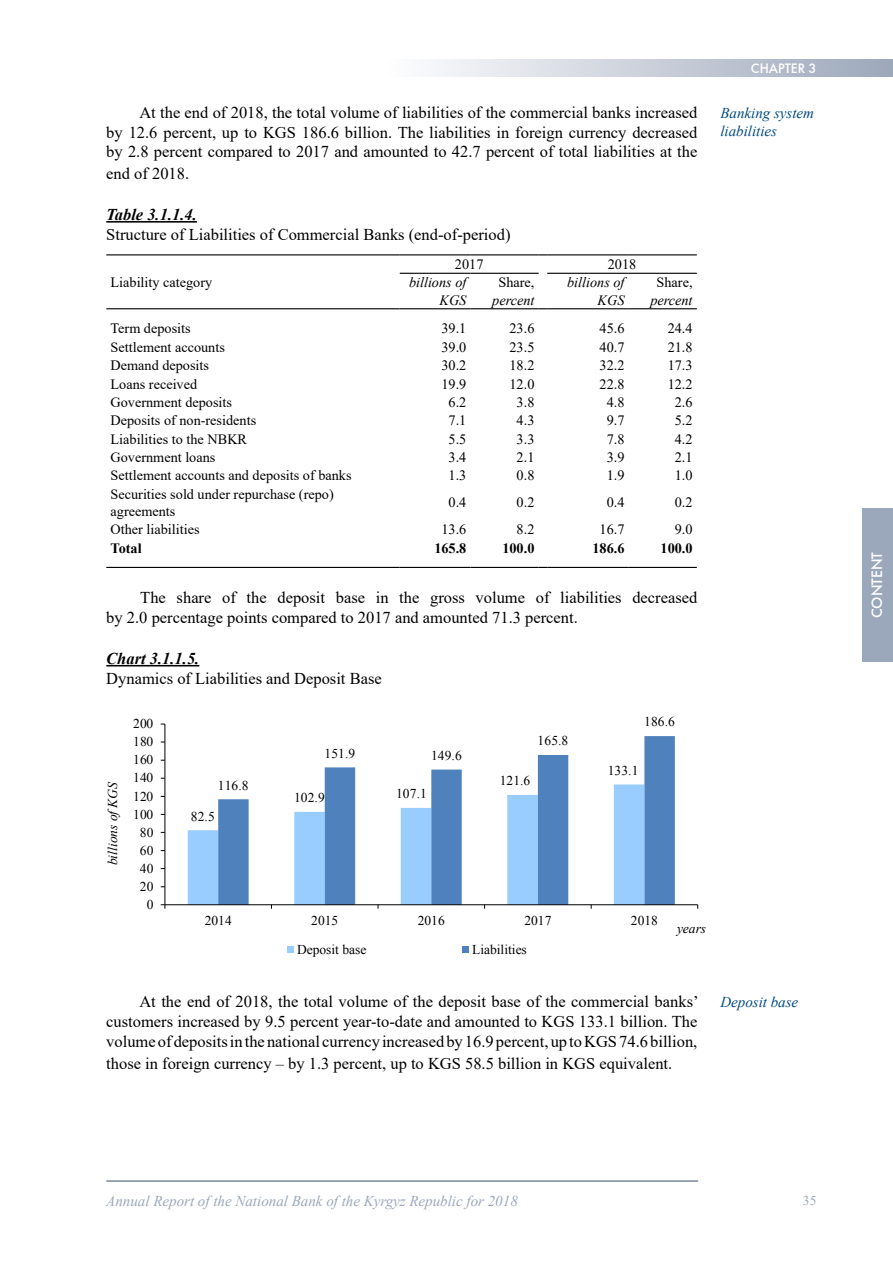
<style>
.page{position:relative;width:893px;height:1263px;background:#fff}
.page>*{position:absolute;margin:0;border:0;box-sizing:border-box;transform-origin:0 0}
.Основной_текст{font:16.5px/19.8px "Times New Roman";color:#000;text-align:justify}
.График_Таблица_2{font:16.5px "Times New Roman";color:#000}
.График_Таблица{font:italic 700 16.5px "Times New Roman";color:#000}
.t1{font:italic 15px "Times New Roman";color:#9ba7ba}
.Сноски_по_бокам_left{font:italic 15px/18px "Times New Roman";color:#00497f}
.t2{font:15px "KS Futuris";color:#fff}
.t3{font:14.25px/17.1px "Times New Roman";color:#000}
.t4{font:italic 14.25px/17.1px "Times New Roman";color:#000;text-align:right}
.t5{font:700 14.25px "Times New Roman";color:#000}
.t6{font:13.5px "Times New Roman";letter-spacing:.005em;color:#000}
.t7{font:italic 13.5px "Times New Roman";color:#000}
.t8{font:13.5px "KS Futuris";color:#fff}
.t9{font:13.5px "Times New Roman";color:#9ba7ba}
</style>
<div class="page">
<div style="left:380px;top:60px;width:513px;height:17px;background:linear-gradient(to right,#fffeff,#9ca7ba)"></div>
<hr style="left:106px;top:1181px;width:592px;height:1px;background:#3c4b65">
<div style="left:862px;top:508px;width:31px;height:154px;background:#9ba7ba"></div>
<hr style="left:106px;top:221px;width:91px;height:2px;background:#000">
<hr style="left:106px;top:665px;width:93px;height:1px;background:#000">
<svg style="left:106px;top:255px;width:591px;height:312px"></svg>
<hr style="left:400px;top:273px;width:71px;height:1px;background:#000">
<hr style="left:471px;top:273px;width:68px;height:1px;background:#000">
<hr style="left:547px;top:273px;width:82px;height:1px;background:#000">
<hr style="left:629px;top:273px;width:68px;height:1px;background:#000">
<hr style="left:106px;top:308px;width:294px;height:1px;background:#000">
<hr style="left:400px;top:308px;width:71px;height:1px;background:#000">
<hr style="left:471px;top:308px;width:68px;height:1px;background:#000">
<hr style="left:547px;top:308px;width:82px;height:1px;background:#000">
<hr style="left:629px;top:308px;width:68px;height:1px;background:#000">
<hr style="left:106px;top:567px;width:294px;height:1px;background:#000">
<hr style="left:400px;top:567px;width:71px;height:1px;background:#000">
<hr style="left:471px;top:567px;width:68px;height:1px;background:#000">
<hr style="left:547px;top:567px;width:82px;height:1px;background:#000">
<hr style="left:629px;top:567px;width:68px;height:1px;background:#000">
<hr style="left:106px;top:254px;width:294px;height:1px;background:#000">
<hr style="left:400px;top:254px;width:71px;height:1px;background:#000">
<hr style="left:471px;top:254px;width:68px;height:1px;background:#000">
<hr style="left:547px;top:254px;width:82px;height:1px;background:#000">
<hr style="left:629px;top:254px;width:68px;height:1px;background:#000">
<div style="left:188px;top:830px;width:30px;height:74px;background:#9cf"></div>
<svg style="left:218px;top:736px;width:457px;height:168px"></svg>
<hr style="left:165px;top:724px;width:1px;height:181px;background:#000">
<hr style="left:165px;top:904px;width:533px;height:1px;background:#000">
<svg style="left:161px;top:904px;width:5px;height:5px"></svg>
<div style="left:287px;top:946px;width:7px;height:7px;background:#9cf"></div>
<div style="left:463px;top:946px;width:6px;height:7px;background:#4f81bd"></div>
<p class="Основной_текст" style="left:106px;top:102px;width:593px;text-indent:33px">At the end of 2018, the total volume of liabilities of the commercial banks increased by 12.6 percent, up to KGS 186.6 billion. The liabilities in foreign currency decreased by 2.8 percent compared to 2017 and amounted to 42.7 percent of total liabilities at the</p>
<p class="Основной_текст" style="left:106px;top:163px;width:84px">end of 2018.</p>
<p class="График_Таблица" style="left:106px;top:203px;width:92px">Table 3.1.1.4.</p>
<p class="График_Таблица_2" style="left:106px;top:223px;width:406px">Structure of Liabilities of Commercial Banks (end-of-period)</p>
<p class="t3" style="left:111px;top:273px;width:103px">Liability category</p>
<p class="t3" style="left:455px;top:255px;width:30px">2017</p>
<p class="t3" style="left:608px;top:255px;width:30px">2018</p>
<p class="t4" style="left:409px;top:274px;width:59px">billions of<br>KGS</p>
<p class="t3" style="left:498px;top:274px;width:38px">Share,</p>
<p class="t4" style="left:567px;top:274px;width:59px">billions of<br>KGS</p>
<p class="t3" style="left:657px;top:274px;width:38px">Share,</p>
<p class="t4" style="left:492px;top:291px;width:44px">percent</p>
<p class="t4" style="left:650px;top:291px;width:44px">percent</p>
<p class="t3" style="left:111px;top:320px;width:82px">Term deposits</p>
<p class="t3" style="left:441px;top:320px;width:26px">39.1</p>
<p class="t3" style="left:509px;top:320px;width:26px">23.6</p>
<p class="t3" style="left:600px;top:320px;width:26px">45.6</p>
<p class="t3" style="left:668px;top:320px;width:26px">24.4</p>
<p class="t3" style="left:111px;top:338px;width:116px">Settlement accounts</p>
<p class="t3" style="left:441px;top:338px;width:26px">39.0</p>
<p class="t3" style="left:509px;top:338px;width:26px">23.5</p>
<p class="t3" style="left:600px;top:338px;width:26px">40.7</p>
<p class="t3" style="left:668px;top:338px;width:26px">21.8</p>
<p class="t3" style="left:111px;top:356px;width:100px">Demand deposits</p>
<p class="t3" style="left:441px;top:356px;width:26px">30.2</p>
<p class="t3" style="left:509px;top:356px;width:26px">18.2</p>
<p class="t3" style="left:600px;top:356px;width:26px">32.2</p>
<p class="t3" style="left:668px;top:356px;width:26px">17.3</p>
<p class="t3" style="left:111px;top:375px;width:88px">Loans received</p>
<p class="t3" style="left:441px;top:375px;width:26px">19.9</p>
<p class="t3" style="left:509px;top:375px;width:26px">12.0</p>
<p class="t3" style="left:600px;top:375px;width:26px">22.8</p>
<p class="t3" style="left:668px;top:375px;width:26px">12.2</p>
<p class="t3" style="left:111px;top:393px;width:123px">Government deposits</p>
<p class="t3" style="left:449px;top:393px;width:19px">6.2</p>
<p class="t3" style="left:517px;top:393px;width:19px">3.8</p>
<p class="t3" style="left:607px;top:393px;width:19px">4.8</p>
<p class="t3" style="left:675px;top:393px;width:19px">2.6</p>
<p class="t3" style="left:111px;top:411px;width:147px">Deposits of non-residents</p>
<p class="t3" style="left:449px;top:411px;width:19px">7.1</p>
<p class="t3" style="left:517px;top:411px;width:19px">4.3</p>
<p class="t3" style="left:607px;top:411px;width:19px">9.7</p>
<p class="t3" style="left:675px;top:411px;width:19px">5.2</p>
<p class="t3" style="left:111px;top:430px;width:138px">Liabilities to the NBKR</p>
<p class="t3" style="left:449px;top:430px;width:19px">5.5</p>
<p class="t3" style="left:517px;top:430px;width:19px">3.3</p>
<p class="t3" style="left:607px;top:430px;width:19px">7.8</p>
<p class="t3" style="left:675px;top:430px;width:19px">4.2</p>
<p class="t3" style="left:111px;top:448px;width:106px">Government loans</p>
<p class="t3" style="left:449px;top:448px;width:19px">3.4</p>
<p class="t3" style="left:517px;top:448px;width:19px">2.1</p>
<p class="t3" style="left:607px;top:448px;width:19px">3.9</p>
<p class="t3" style="left:675px;top:448px;width:19px">2.1</p>
<p class="t3" style="left:111px;top:467px;width:243px">Settlement accounts and deposits of banks</p>
<p class="t3" style="left:449px;top:467px;width:19px">1.3</p>
<p class="t3" style="left:517px;top:467px;width:19px">0.8</p>
<p class="t3" style="left:607px;top:467px;width:19px">1.9</p>
<p class="t3" style="left:675px;top:467px;width:19px">1.0</p>
<p class="t3" style="left:111px;top:485px;width:225px">Securities sold under repurchase (repo) agreements</p>
<p class="t3" style="left:449px;top:494px;width:19px">0.4</p>
<p class="t3" style="left:517px;top:494px;width:19px">0.2</p>
<p class="t3" style="left:607px;top:494px;width:19px">0.4</p>
<p class="t3" style="left:675px;top:494px;width:19px">0.2</p>
<p class="t3" style="left:111px;top:520px;width:91px">Other liabilities</p>
<p class="t3" style="left:441px;top:520px;width:26px">13.6</p>
<p class="t3" style="left:517px;top:520px;width:19px">8.2</p>
<p class="t3" style="left:600px;top:520px;width:26px">16.7</p>
<p class="t3" style="left:675px;top:520px;width:19px">9.0</p>
<p class="t5" style="left:111px;top:537px;width:33px">Total</p>
<p class="t5" style="left:434px;top:537px;width:34px">165.8</p>
<p class="t5" style="left:502px;top:537px;width:34px">100.0</p>
<p class="t5" style="left:592px;top:537px;width:34px">186.6</p>
<p class="t5" style="left:660px;top:537px;width:34px">100.0</p>
<p class="Основной_текст" style="left:106px;top:587px;width:593px;text-indent:34px">The share of the deposit base in the gross volume of liabilities decreased by 2.0 percentage points compared to 2017 and amounted 71.3 percent.</p>
<p class="График_Таблица" style="left:106px;top:647px;width:95px">Chart 3.1.1.5.</p>
<p class="График_Таблица_2" style="left:106px;top:666px;width:277px">Dynamics of Liabilities and Deposit Base</p>
<p class="t7" style="left:103px;top:865px;width:85px;rotate:-90deg">billions ofKGS</p>
<p class="t6" style="left:133px;top:715px;width:22px">200</p>
<p class="t6" style="left:133px;top:733px;width:22px">180</p>
<p class="t6" style="left:133px;top:751px;width:22px">160</p>
<p class="t6" style="left:133px;top:769px;width:22px">140</p>
<p class="t6" style="left:133px;top:787px;width:22px">120</p>
<p class="t6" style="left:133px;top:805px;width:22px">100</p>
<p class="t6" style="left:140px;top:823px;width:15px">80</p>
<p class="t6" style="left:140px;top:841px;width:15px">60</p>
<p class="t6" style="left:140px;top:859px;width:15px">40</p>
<p class="t6" style="left:140px;top:877px;width:15px">20</p>
<p class="t6" style="left:147px;top:895px;width:8px">0</p>
<p class="t6" style="left:218px;top:776px;width:32px">116.8</p>
<p class="t6" style="left:191px;top:807px;width:25px">82.5</p>
<p class="t6" style="left:325px;top:744px;width:32px">151.9</p>
<p class="t6" style="left:431px;top:746px;width:32px">149.6</p>
<p class="t6" style="left:294px;top:788px;width:32px">102.9</p>
<p class="t6" style="left:396px;top:785px;width:32px">107.1</p>
<p class="t6" style="left:538px;top:732px;width:32px">165.8</p>
<p class="t6" style="left:500px;top:772px;width:32px">121.6</p>
<p class="t6" style="left:644px;top:713px;width:32px">186.6</p>
<p class="t6" style="left:608px;top:761px;width:32px">133.1</p>
<p class="t6" style="left:205px;top:911px;width:29px">2014</p>
<p class="t6" style="left:311px;top:911px;width:29px">2015</p>
<p class="t6" style="left:418px;top:911px;width:29px">2016</p>
<p class="t6" style="left:524px;top:911px;width:29px">2017</p>
<p class="t6" style="left:631px;top:911px;width:29px">2018</p>
<p class="t7" style="left:677px;top:919px;width:31px">years</p>
<p class="t6" style="left:297px;top:940px;width:71px">Deposit base</p>
<p class="t6" style="left:472px;top:940px;width:56px">Liabilities</p>
<p class="Основной_текст" style="left:106px;top:991px;width:594px;text-indent:33px">At the end of 2018, the total volume of the deposit base of the commercial banks’ customers increased by 9.5 percent year-to-date and amounted to KGS 133.1 billion. The volume of deposits in the national currency increased by 16.9 percent, up to KGS 74.6 billion,</p>
<p class="Основной_текст" style="left:106px;top:1053px;width:567px">those in foreign currency – by 1.3 percent, up to KGS 58.5 billion in KGS equivalent.</p>
<p class="t8" style="left:751px;top:60px;width:67px">CHAPTER 3</p>
<p class="Сноски_по_бокам_left" style="left:720px;top:103px;width:95px">Banking system liabilities</p>
<p class="Сноски_по_бокам_left" style="left:720px;top:993px;width:79px">Deposit base</p>
<p class="t1" style="left:106px;top:1191px;width:413px">Annual Report of the National Bank of the Kyrgyz Republic for 2018</p>
<p class="t9" style="left:803px;top:1191px;width:15px">35</p>
<p class="t2" style="left:868px;top:618px;width:68px;rotate:-90deg">CONTENT</p>
</div>
